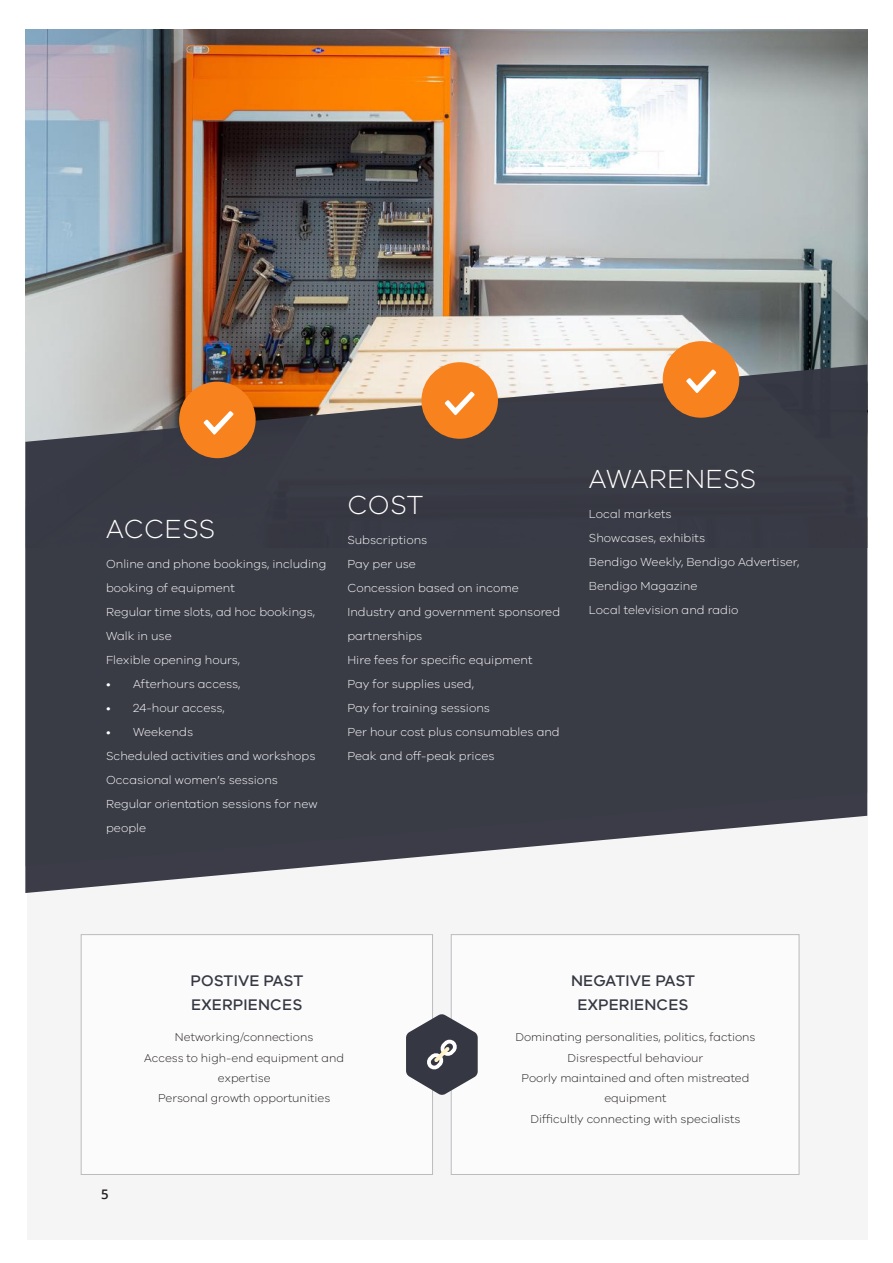
<style>
.page{position:relative;width:893px;height:1263px;background:#fff}
.page>*{position:absolute;margin:0;border:0;box-sizing:border-box;transform-origin:0 0}
.t1{font:300 27px "VIC";letter-spacing:.01em;color:#fff}
.t2{font:500 15.9px/23.7px "VIC";letter-spacing:.01em;color:#353742}
.t3{font:600 13.2px "Open Sans";color:#241f1f}
.t4{font:300 12px/24px "VIC";color:#fff}
.t5{font:300 11.7px/20.5px "VIC";color:#241f1f;text-align:center}
</style>
<div class="page">
<div style="left:27px;top:30px;width:841px;height:1210px;background:#f2f1f1"></div>
<img style="left:25px;top:30px;width:842px;height:335px">
<svg style="left:25px;top:365px;width:842px;height:528px;background:#4f5058"></svg>
<div style="left:179px;top:382px;width:77px;height:76px;background:#f8821e;border-radius:50%"></div>
<div style="left:421px;top:362px;width:77px;height:77px;background:#f8821e;border-radius:50%"></div>
<div style="left:663px;top:341px;width:76px;height:77px;background:#f8821e;border-radius:50%"></div>
<div style="left:81px;top:934px;width:352px;height:241px;background:#fbfbfb;border:1px solid #bcbbbd"></div>
<div style="left:451px;top:934px;width:348px;height:241px;background:#fbfbfb;border:1px solid #bcbbbd"></div>
<svg style="left:406px;top:1014px;width:72px;height:81px"></svg>
<svg style="left:204px;top:411px;width:30px;height:24px"></svg>
<svg style="left:445px;top:391px;width:30px;height:24px"></svg>
<svg style="left:686px;top:369px;width:30px;height:24px"></svg>
<h1 class="t1" style="left:106px;top:512px;width:111px">ACCESS</h1>
<p class="t4" style="left:106px;top:551px;width:222px">Online and phone bookings, including booking of equipment<br>Regular time slots, ad hoc bookings,<br>Walk in use<br>Flexible opening hours,</p>
<p class="t4" style="left:106px;top:671px;width:136px">• Afterhours access,</p>
<p class="t4" style="left:106px;top:695px;width:120px">• 24-hour access,</p>
<p class="t4" style="left:106px;top:719px;width:213px">• Weekends<br>Scheduled activities and workshops<br>Occasional women’s sessions<br>Regular orientation sessions for new people</p>
<h1 class="t1" style="left:347px;top:488px;width:78px">COST</h1>
<p class="t4" style="left:347px;top:528px;width:214px">Subscriptions<br>Pay per use<br>Concession based on income<br>Industry and government sponsored partnerships<br>Hire fees for specific equipment<br>Pay for supplies used,<br>Pay for training sessions<br>Per hour cost plus consumables and<br>Peak and off-peak prices</p>
<h1 class="t1" style="left:589px;top:463px;width:169px">AWARENESS</h1>
<p class="t4" style="left:589px;top:502px;width:212px">Local markets<br>Showcases, exhibits<br>Bendigo Weekly, Bendigo Advertiser,<br>Bendigo Magazine<br>Local television and radio</p>
<h2 class="t2" style="left:190px;top:969px;width:114px">POSTIVE PAST<br>EXERPIENCES</h2>
<h2 class="t2" style="left:571px;top:969px;width:126px;text-align:center">NEGATIVE PAST<br>EXPERIENCES</h2>
<p class="t3" style="left:101px;top:1185px;width:9px">5</p>
<p class="t5" style="left:144px;top:1026px;width:201px">Networking/connections<br>Access to high-end equipment and expertise<br>Personal growth opportunities</p>
<p class="t5" style="left:515px;top:1026px;width:242px">Dominating personalities, politics, factions Disrespectful behaviour<br>Poorly maintained and often mistreated equipment<br>Difficultly connecting with specialists</p>
</div>
